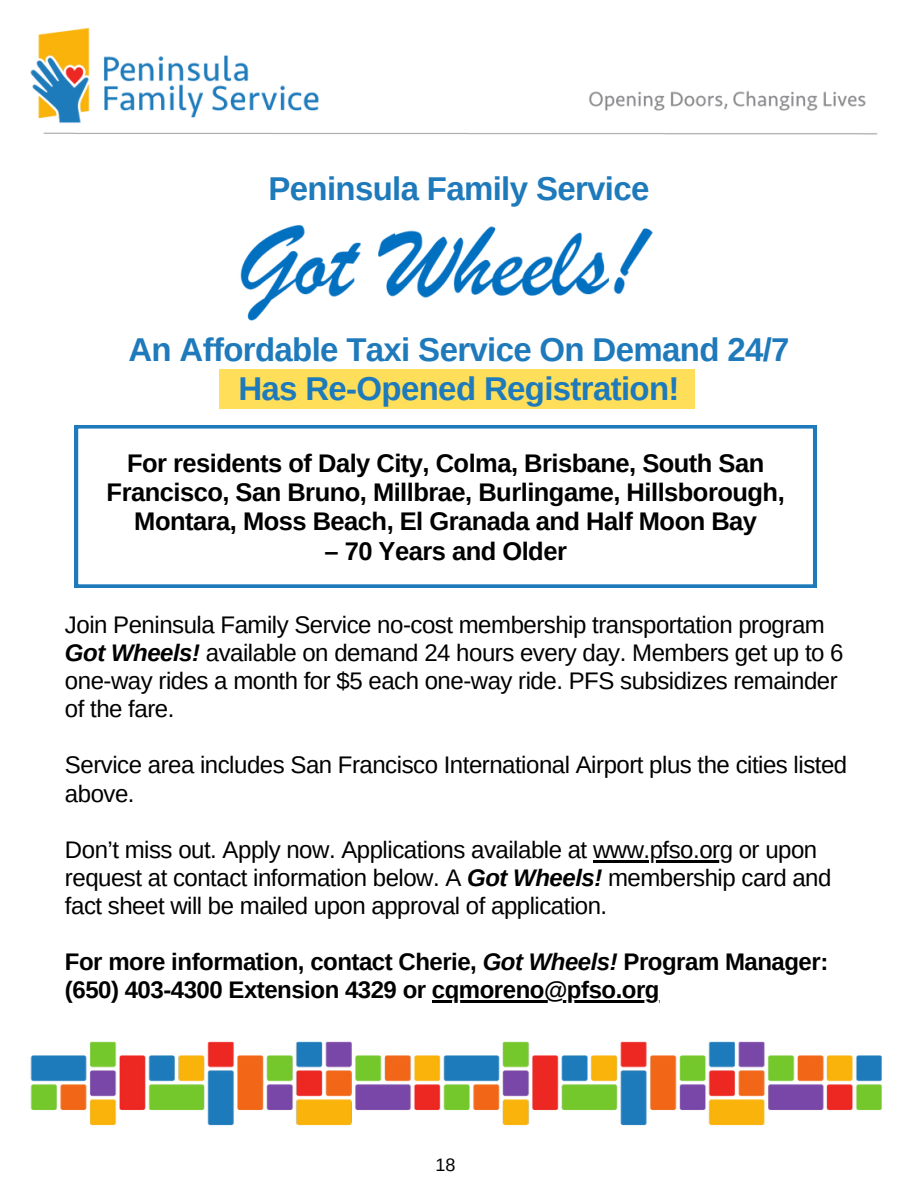
<style>
.page{position:relative;width:918px;height:1188px;background:#fff}
.page>*{position:absolute;margin:0;border:0;box-sizing:border-box;transform-origin:0 0}
.t1{font:700 33px/38.2px "Arimo";letter-spacing:-.02em;color:#1e7abb;text-align:center}
.t2{font:700 25.5px/29.2px "Arimo";letter-spacing:-.02em;color:#000;text-align:center}
.t3{font:24px/28.2px "Arimo";letter-spacing:-.02em;color:#000}
.t4{font:700 24px/28.2px "Arimo";letter-spacing:-.02em;color:#000}
.t5{font:18px "Arimo";color:#000}
.s1{font-weight:700;font-style:italic}
.s2{font-style:italic}
</style>
<div class="page">
<img style="left:30px;top:27px;width:848px;height:108px">
<img style="left:240px;top:225px;width:413px;height:96px">
<svg style="left:75px;top:425px;width:741px;height:162px"></svg>
<img style="left:30px;top:1041px;width:852px;height:85px">
<div style="left:220px;top:369px;width:475px;height:40px;background:#ffde59"></div>
<hr style="left:593px;top:860px;width:140px;height:2px;background:#000">
<hr style="left:432px;top:1001px;width:227px;height:2px;background:#000">
<p class="t1" style="left:269px;top:169px;width:382px">Peninsula Family Service</p>
<h1 class="t1" style="left:128px;top:331px;width:663px">An Affordable Taxi Service On Demand 24/7<br>Has Re-Opened Registration!</h1>
<p class="t2" style="left:107px;top:448px;width:680px">For residents of Daly City, Colma, Brisbane, South San<br>Francisco, San Bruno, Millbrae, Burlingame, Hillsborough,<br>Montara, Moss Beach, El Granada and Half Moon Bay</p>
<p class="t2" style="left:324px;top:536px;width:244px">– 70 Years and Older</p>
<p class="t3" style="left:65px;top:610px;width:780px">Join Peninsula Family Service no-cost membership transportation program <span class="s1">Got Wheels!</span> available on demand 24 hours every day. Members get up to 6 one-way rides a month for $5 each one-way ride. PFS subsidizes remainder of the fare.</p>
<h2 class="t3" style="left:65px;top:751px;width:784px">Service area includes San Francisco International Airport plus the cities listed above.</h2>
<p class="t3" style="left:65px;top:835px;width:754px">Don’t miss out. Apply now. Applications available at www.pfso.org or upon</p>
<p class="t3" style="left:65px;top:864px;width:768px">request at contact information below. A <span class="s1">Got Wheels!</span> membership card and fact sheet will be mailed upon approval of application.</p>
<p class="t4" style="left:65px;top:948px;width:765px">For more information, contact Cherie, <span class="s2">Got Wheels!</span> Program Manager: (650) 403-4300 Extension 4329 or cqmoreno@pfso.org</p>
<h2 class="t5" style="left:436px;top:1155px;width:22px">18</h2>
</div>
